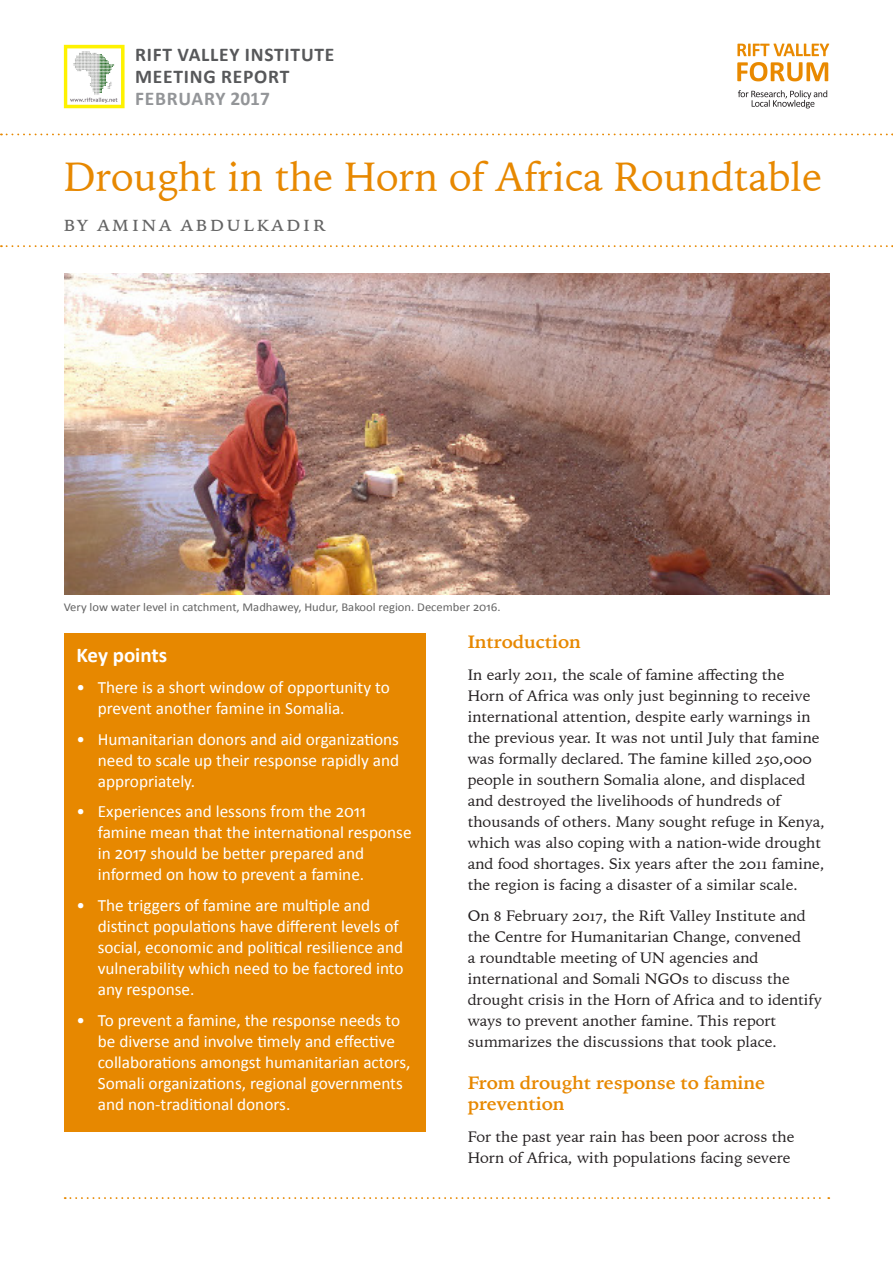
<style>
.page{position:relative;width:893px;height:1263px;background:#fff}
.page>*{position:absolute;margin:0;border:0;box-sizing:border-box;transform-origin:0 0}
.t1{font:40.5px "Iowan Old Style BT Pro";color:#e78800}
.t2{font:21.75px "Iowan Old Style BT Pro";letter-spacing:.05em;color:#646464}
.Key_Points_heading{font:700 21px "Calibri";color:#fff}
.t3{font:700 19.5px/22.2px "Calibri";letter-spacing:.04em;color:#57585a}
.t4{font:700 19.5px "Calibri";letter-spacing:.03em;color:#939598}
.subhead_1{font:700 18px/21px "Iowan Old Style";letter-spacing:-.005em;color:#e78800;scale:1.05 1}
.t5{font:17.25px/21px "Calibri";color:#fff}
.body_text{font:15px/21px "Iowan Old Style BT Pro";color:#231f20;scale:1.05 1}
.t6{font:12px "Calibri";color:#646464;scale:1.05 1}
</style>
<div class="page">
<svg style="left:1px;top:245px;width:892px;height:2px"></svg>
<svg style="left:1px;top:134px;width:892px;height:1px"></svg>
<img style="left:64px;top:45px;width:61px;height:64px">
<svg style="left:65px;top:1197px;width:764px;height:2px"></svg>
<img style="left:737px;top:44px;width:92px;height:65px">
<div style="left:64px;top:634px;width:361px;height:498px;background:#e78800"></div>
<img style="left:65px;top:274px;width:764px;height:321px">
<h3 class="t3" style="left:135px;top:43px;width:201px">RIFT VALLEY INSTITUTE<br>MEETING REPORT</h3>
<h3 class="t4" style="left:135px;top:86px;width:136px">FEBRUARY 2017</h3>
<h1 class="t1" style="left:64px;top:149px;width:760px">Drought in the Horn of Africa Roundtable</h1>
<h2 class="t2" style="left:63px;top:209px;width:265px">by amina abdulkadir</h2>
<p class="t6" style="left:64px;top:599px;width:418px">Very low water level in catchment, Madhawey, Hudur, Bakool region. December 2016.</p>
<p class="Key_Points_heading" style="left:77px;top:642px;width:92px">Key points</p>
<p class="t5" style="left:98px;top:677px;width:294px;text-indent:-21px">• There is a short window of opportunity to prevent another famine in Somalia.</p>
<p class="t5" style="left:98px;top:728px;width:303px;text-align:justify;text-indent:-21px">• Humanitarian donors and aid organizations need to scale up their response rapidly and appropriately.</p>
<p class="t5" style="left:98px;top:801px;width:315px;text-indent:-21px">• Experiences and lessons from the 2011 famine mean that the international response in 2017 should be better prepared and informed on how to prevent a famine.</p>
<p class="t5" style="left:98px;top:895px;width:307px;text-indent:-21px">• The triggers of famine are multiple and distinct populations have different levels of social, economic and political resilience and vulnerability which need to be factored into any response.</p>
<p class="t5" style="left:98px;top:1010px;width:314px;text-indent:-21px">• To prevent a famine, the response needs to be diverse and involve timely and effective collaborations amongst humanitarian actors, Somali organizations, regional governments and non-traditional donors.</p>
<p class="subhead_1" style="left:468px;top:630px;width:109px">Introduction</p>
<p class="body_text" style="left:468px;top:663px;width:341px">In early 2011, the scale of famine affecting the Horn of Africa was only just beginning to receive international attention, despite early warnings in the previous year. It was not until July that famine was formally declared. The famine killed 250,000 people in southern Somalia alone, and displaced and destroyed the livelihoods of hundreds of thousands of others. Many sought refuge in Kenya, which was also coping with a nation-wide drought and food shortages. Six years after the 2011 famine, the region is facing a disaster of a similar scale.</p>
<p class="body_text" style="left:468px;top:905px;width:339px">On 8 February 2017, the Rift Valley Institute and the Centre for Humanitarian Change, convened<br>a roundtable meeting of UN agencies and international and Somali NGOs to discuss the drought crisis in the Horn of Africa and to identify ways to prevent another famine. This report summarizes the discussions that took place.</p>
<p class="subhead_1" style="left:468px;top:1071px;width:285px">From drought response to famine prevention</p>
<p class="body_text" style="left:468px;top:1125px;width:313px">For the past year rain has been poor across the<br>Horn of Africa, with populations facing severe</p>
</div>
